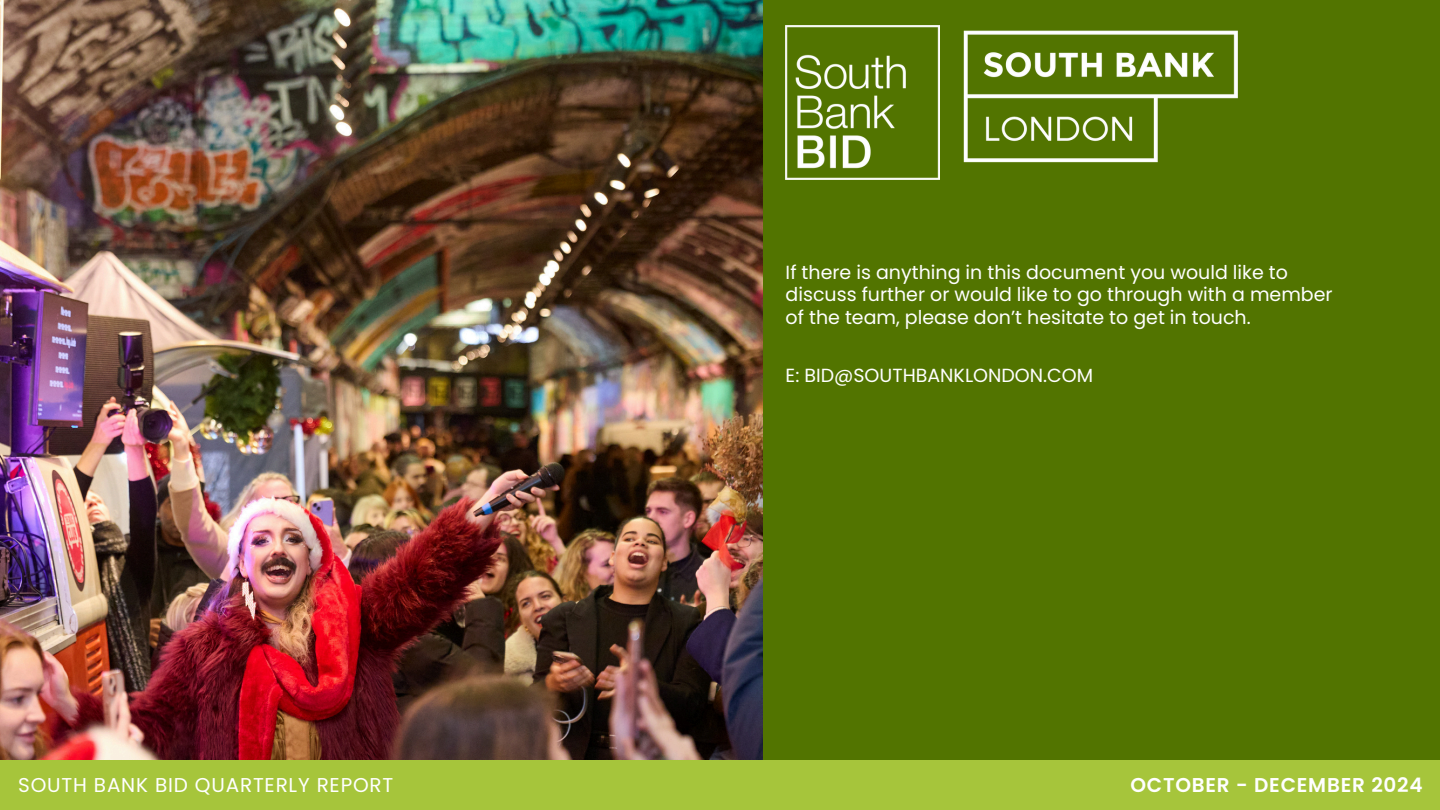
<style>
.page{position:relative;width:1440px;height:810px;background:#fff}
.page>*{position:absolute;margin:0;border:0;box-sizing:border-box;transform-origin:0 0}
.t1{font:20px "Poppins";letter-spacing:.04em;color:#fff}
.t2{font:600 20px "Poppins";letter-spacing:.04em;color:#fff}
.t3{font:19px/22.5px "Poppins";color:#fff}
</style>
<div class="page">
<div style="left:763px;top:0;width:677px;height:810px;background:#527400"></div>
<img style="left:786px;top:26px;width:153px;height:154px">
<img style="left:0;top:0;width:763px;height:761px">
<div style="left:0;top:761px;width:1440px;height:49px;background:#a6c53b"></div>
<img style="left:963px;top:30px;width:275px;height:133px">
<p class="t3" style="left:786px;top:261px;width:548px">If there is anything in this document you would like to discuss further or would like to go through with a member of the team, please don’t hesitate to get in touch.</p>
<p class="t3" style="left:786px;top:364px;width:309px">E: BID@SOUTHBANKLONDON.COM</p>
<p class="t1" style="left:18px;top:771px;width:377px">SOUTH BANK BID QUARTERLY REPORT</p>
<p class="t2" style="left:1130px;top:771px;width:294px">OCTOBER - DECEMBER 2024</p>
</div>
